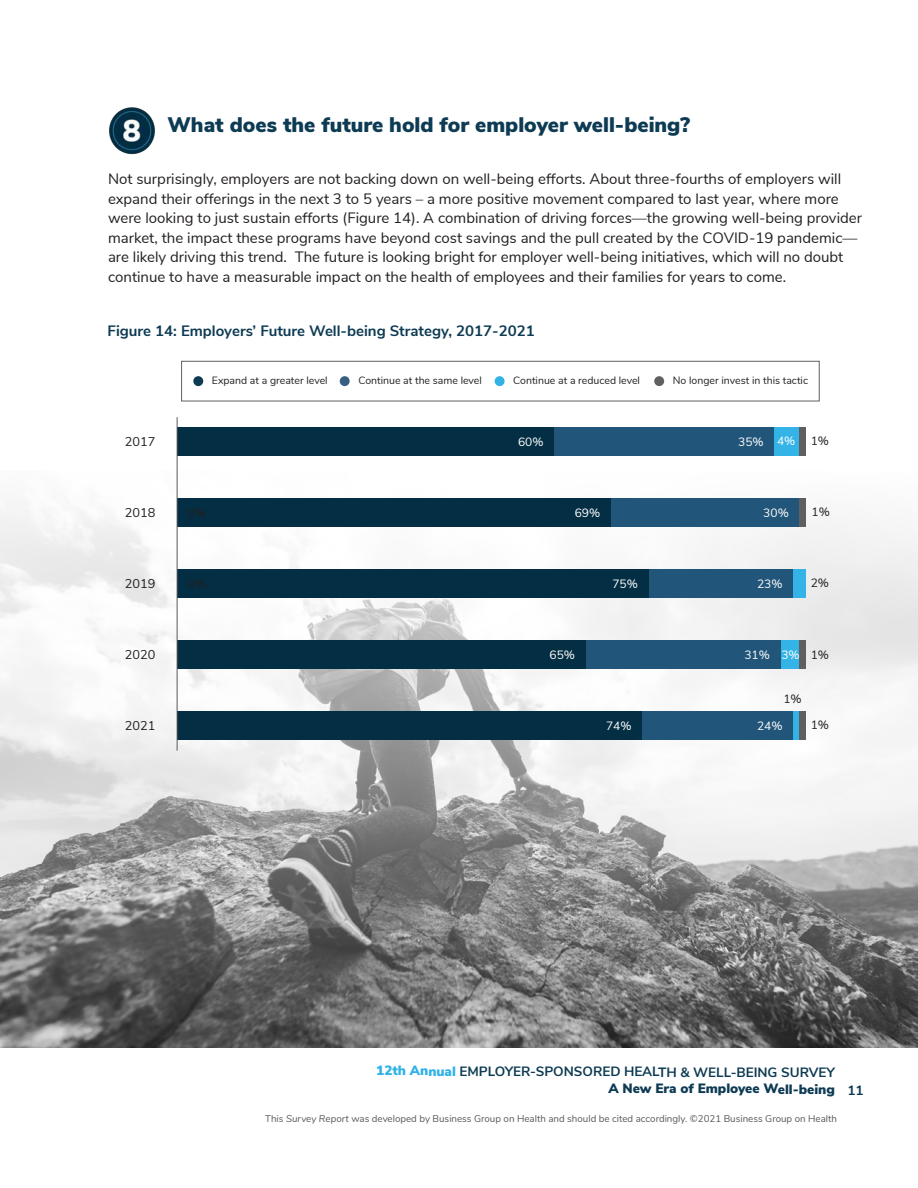
<style>
.page{position:relative;width:918px;height:1188px;background:#fff}
.page>*{position:absolute;margin:0;border:0;box-sizing:border-box;transform-origin:0 0}
.subhead2020{font:900 21px "Nunito Sans";color:#0d3b53}
.bodytext2020{font:15px/19.5px "Nunito Sans";color:#231f20}
.FigureName{font:700 15px "Nunito Sans";color:#0d3b53}
.t1{font:700 13.5px/17px "Nunito Sans";letter-spacing:-.005em;color:#0d3b53;text-align:right}
.t2{font:12.75px "Nunito Sans";color:#231f20}
.bodytext2020-2{font:12px "Nunito Sans";color:#fff}
.bodytext2020-3{font:12px "Nunito Sans";color:#231f20}
.keytextspaceafter{font:10.5px "Nunito";color:#231f20}
.t3{font:9.75px "Nunito";color:#57585a}
.s1{font-weight:900;color:#30b2e6}
.s2{font-weight:900}
.s3{font-style:italic}
.s4{font-family:"Nunito Sans"}
</style>
<div class="page">
<img style="left:0;top:471px;width:918px;height:577px">
<img style="left:109px;top:107px;width:46px;height:47px">
<div style="left:177px;top:428px;width:377px;height:28px;background:#032e43"></div>
<div style="left:554px;top:428px;width:221px;height:28px;background:#215579"></div>
<div style="left:775px;top:428px;width:25px;height:28px;background:#34b3e7"></div>
<div style="left:800px;top:428px;width:6px;height:28px;background:#5f5f5f"></div>
<div style="left:177px;top:499px;width:434px;height:28px;background:#032e43"></div>
<div style="left:611px;top:499px;width:189px;height:28px;background:#215579"></div>
<div style="left:800px;top:499px;width:6px;height:28px;background:#5f5f5f"></div>
<div style="left:177px;top:570px;width:472px;height:28px;background:#032e43"></div>
<div style="left:649px;top:570px;width:144px;height:28px;background:#215579"></div>
<div style="left:793px;top:570px;width:13px;height:28px;background:#34b3e7"></div>
<div style="left:177px;top:641px;width:409px;height:28px;background:#032e43"></div>
<div style="left:586px;top:641px;width:195px;height:28px;background:#215579"></div>
<div style="left:781px;top:641px;width:19px;height:28px;background:#34b3e7"></div>
<div style="left:800px;top:641px;width:6px;height:28px;background:#5f5f5f"></div>
<div style="left:177px;top:712px;width:465px;height:28px;background:#032e43"></div>
<div style="left:642px;top:712px;width:151px;height:28px;background:#215579"></div>
<div style="left:793px;top:712px;width:7px;height:28px;background:#34b3e7"></div>
<div style="left:800px;top:712px;width:6px;height:28px;background:#5f5f5f"></div>
<hr style="left:177px;top:417px;width:1px;height:334px;background:#57585a">
<div style="left:181px;top:361px;width:639px;height:40px;border:1px solid #5f605f"></div>
<div style="left:193px;top:376px;width:10px;height:10px;background:#0d3b53;border-radius:50%"></div>
<div style="left:340px;top:376px;width:10px;height:10px;background:#375e83;border-radius:50%"></div>
<div style="left:495px;top:376px;width:10px;height:10px;background:#32b1e5;border-radius:50%"></div>
<div style="left:654px;top:376px;width:10px;height:10px;background:#5f605f;border-radius:50%"></div>
<p class="subhead2020" style="left:167px;top:109px;width:524px">What does the future hold for employer well-being?</p>
<p class="bodytext2020" style="left:108px;top:168px;width:756px">Not surprisingly, employers are not backing down on well-being efforts. About three-fourths of employers will expand their offerings in the next 3 to 5 years – a more positive movement compared to last year, where more were looking to just sustain efforts (Figure 14). A combination of driving forces—the growing well-being provider market, the impact these programs have beyond cost savings and the pull created by the COVID-19 pandemic— are likely driving this trend. The future is looking bright for employer well-being initiatives, which will no doubt continue to have a measurable impact on the health of employees and their families for years to come.</p>
<p class="FigureName" style="left:108px;top:320px;width:429px">Figure 14: Employers’ Future Well-being Strategy, 2017-2021</p>
<p class="keytextspaceafter" style="left:212px;top:373px;width:117px">Expand at a greater level</p>
<p class="keytextspaceafter" style="left:358px;top:373px;width:125px">Continue at the same level</p>
<p class="keytextspaceafter" style="left:513px;top:373px;width:128px">Continue at a reduced level</p>
<p class="keytextspaceafter" style="left:673px;top:373px;width:137px">No longer invest in this tactic</p>
<p class="t2" style="left:125px;top:432px;width:32px">2017</p>
<p class="bodytext2020-2" style="left:518px;top:433px;width:27px">60%</p>
<p class="bodytext2020-2" style="left:738px;top:433px;width:27px">35%</p>
<p class="bodytext2020-2" style="left:777px;top:432px;width:20px">4%</p>
<p class="bodytext2020-3" style="left:811px;top:432px;width:20px">1%</p>
<p class="bodytext2020-3" style="left:810px;top:433px;width:26px">41%</p>
<p class="t2" style="left:125px;top:503px;width:32px">2018</p>
<p class="bodytext2020-3" style="left:188px;top:504px;width:20px">0%</p>
<p class="bodytext2020-2" style="left:575px;top:504px;width:27px">69%</p>
<p class="bodytext2020-2" style="left:763px;top:504px;width:27px">30%</p>
<p class="bodytext2020-3" style="left:812px;top:503px;width:20px">1%</p>
<p class="bodytext2020-3" style="left:817px;top:504px;width:20px">1%</p>
<p class="t2" style="left:125px;top:574px;width:32px">2019</p>
<p class="bodytext2020-3" style="left:188px;top:575px;width:20px">0%</p>
<p class="bodytext2020-2" style="left:612px;top:575px;width:27px">75%</p>
<p class="bodytext2020-2" style="left:757px;top:575px;width:27px">23%</p>
<p class="bodytext2020-3" style="left:811px;top:574px;width:20px">2%</p>
<p class="bodytext2020-3" style="left:817px;top:575px;width:20px">2%</p>
<p class="t2" style="left:125px;top:645px;width:32px">2020</p>
<p class="t2" style="left:125px;top:716px;width:32px">2021</p>
<p class="bodytext2020-2" style="left:550px;top:646px;width:27px">65%</p>
<p class="bodytext2020-2" style="left:606px;top:717px;width:27px">74%</p>
<p class="bodytext2020-2" style="left:744px;top:646px;width:27px">31%</p>
<p class="bodytext2020-3" style="left:810px;top:646px;width:26px">31%</p>
<p class="bodytext2020-2" style="left:781px;top:646px;width:20px">3%</p>
<p class="bodytext2020-3" style="left:811px;top:646px;width:20px">1%</p>
<p class="bodytext2020-3" style="left:783px;top:690px;width:20px">1%</p>
<p class="bodytext2020-3" style="left:811px;top:716px;width:20px">1%</p>
<p class="bodytext2020-2" style="left:757px;top:717px;width:27px">24%</p>
<p class="bodytext2020-3" style="left:817px;top:717px;width:20px">1%</p>
<p class="t1" style="left:376px;top:1063px;width:460px"><span class="s1">12th Annual</span> EMPLOYER-SPONSORED HEALTH &amp; WELL-BEING SURVEY<br><span class="s2">A New Era of Employee Well-being</span></p>
<p class="t3" style="left:265px;top:1112px;width:573px">This <span class="s3">Survey Report</span> was developed by Business Group on Health and should be cited accordingly. <span class="s4">©2021 Business Group on Health</span></p>
<p class="t1" style="left:847px;top:1081px;width:18px">11</p>
</div>
